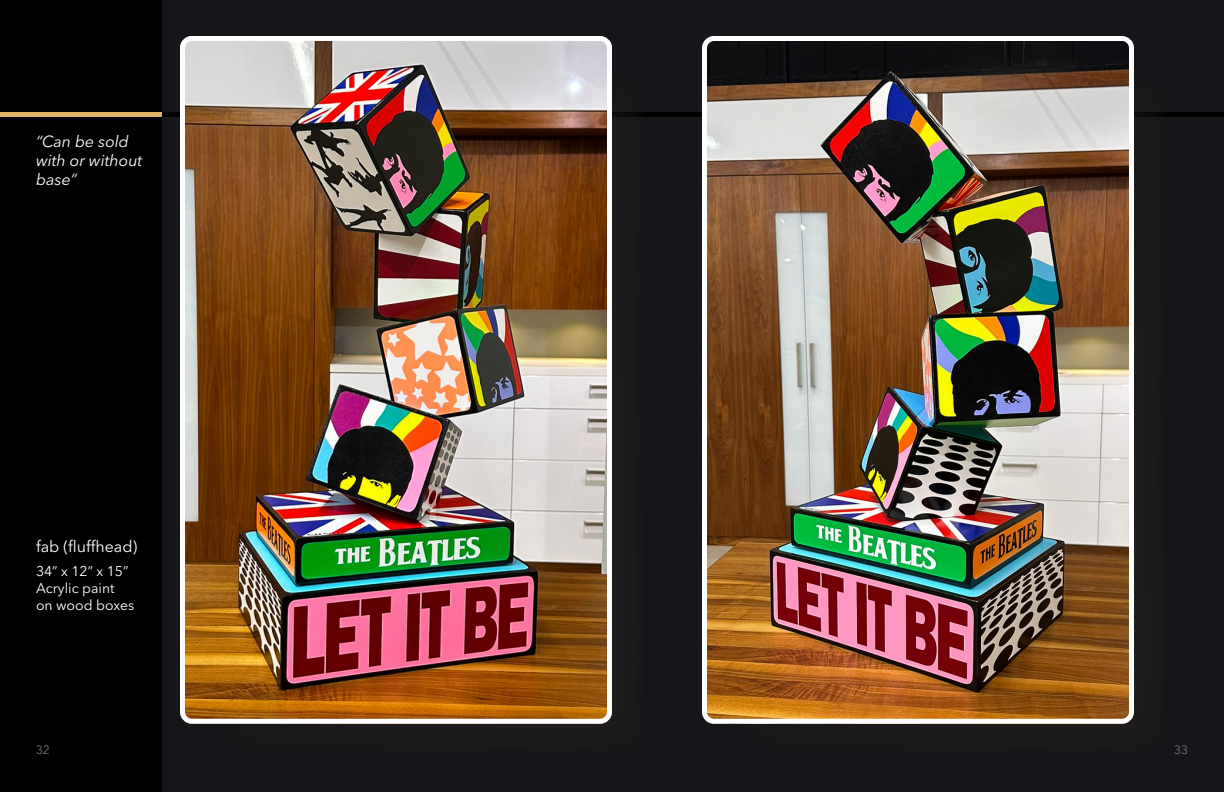
<style>
.page{position:relative;width:1224px;height:792px;background:#151619}
.page>*{position:absolute;margin:0;border:0;box-sizing:border-box;transform-origin:0 0}
.t1{font:italic 16px/19.2px "Avenir Next LT Pro";color:#fff}
.t2{font:16px "Avenir Next LT Pro";color:#fff}
.t3{font:14px/16.8px "Avenir Next LT Pro";color:#fff}
.t4{font:12px "Avenir Next LT Pro";color:#757679}
</style>
<div class="page">
<div style="left:0;top:0;width:162px;height:792px;background:#000"></div>
<hr style="left:0;top:113px;width:1224px;height:4px;background:#000">
<hr style="left:0;top:113px;width:162px;height:4px;background:#dfb166">
<div style="left:216px;top:68px;width:432px;height:688px;background:#1a191b;border-radius:12px"></div>
<img style="left:186px;top:42px;width:420px;height:676px">
<div style="left:180px;top:36px;width:432px;height:688px;border:5px solid #fff;border-radius:10px"></div>
<div style="left:738px;top:68px;width:432px;height:688px;background:#1a191b;border-radius:12px"></div>
<img style="left:708px;top:42px;width:420px;height:676px">
<div style="left:702px;top:36px;width:432px;height:688px;border:5px solid #fff;border-radius:10px"></div>
<p class="t1" style="left:36px;top:132px;width:108px">“Can be sold with or without base”</p>
<p class="t2" style="left:36px;top:537px;width:103px">fab (fluffhead)</p>
<p class="t3" style="left:36px;top:563px;width:100px">34” x 12” x 15”<br>Acrylic paint on wood boxes</p>
<p class="t4" style="left:36px;top:743px;width:15px">32</p>
<p class="t4" style="left:1174px;top:743px;width:15px">33</p>
</div>
